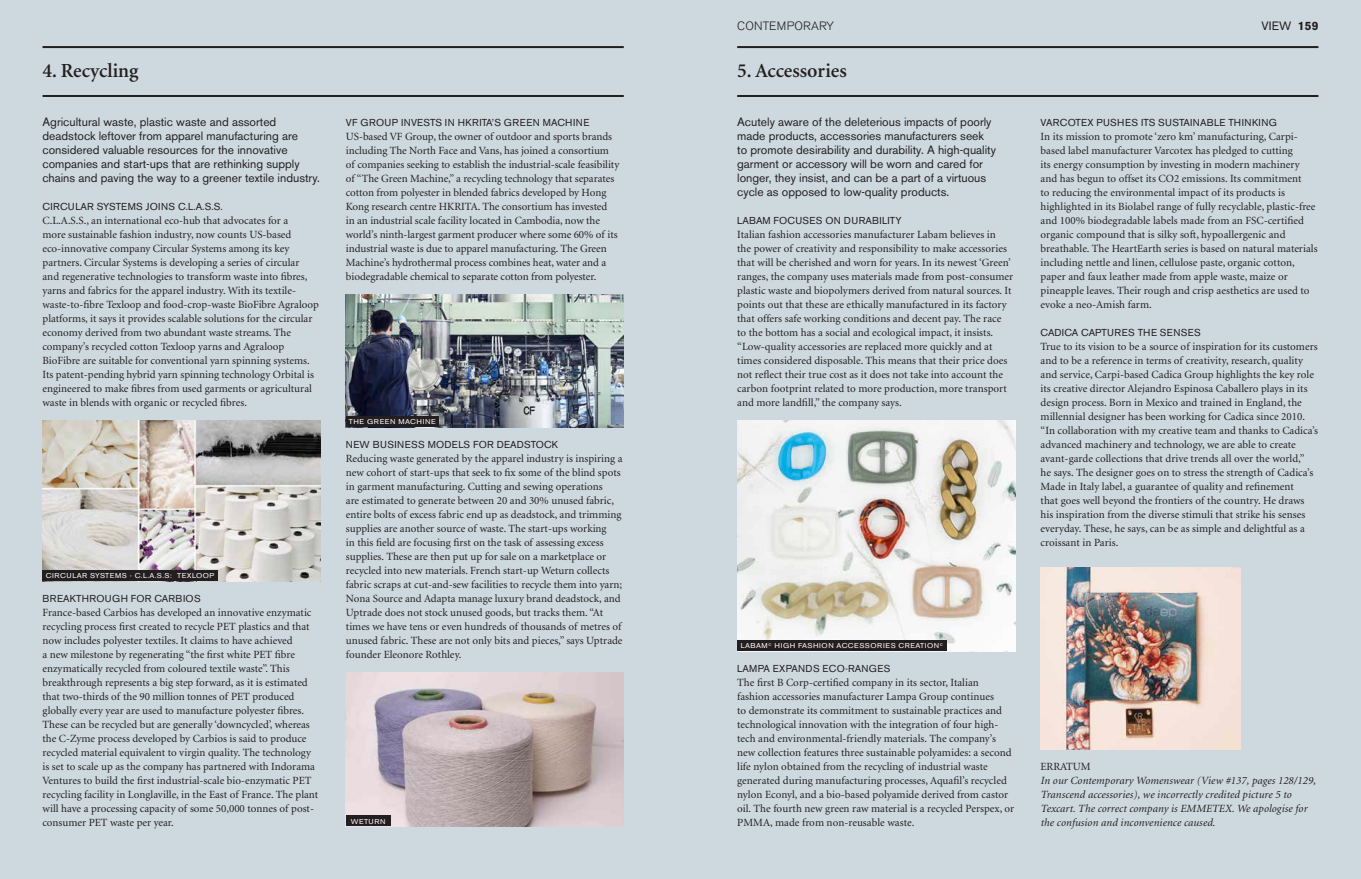
<style>
.page{position:relative;width:1361px;height:879px;background:#ced8df}
.page>*{position:absolute;margin:0;border:0;box-sizing:border-box;transform-origin:0 0}
.t1{font:600 20px "Minion";color:#231f20}
.t2{font:12px/14px "Akzidenz Grotesk BE";color:#231f20}
.t3{font:300 12px "Akzidenz Grotesk BE";letter-spacing:.02em;color:#231f20}
.t4{font:11px/14px "Minion";color:#231f20}
.t5{font:italic 11px/14px "Minion";letter-spacing:.01em;color:#231f20}
.t6{font:10px "Akzidenz Grotesk BE";letter-spacing:.03em;color:#231f20}
.t7{font:7px "Akzidenz Grotesk BE";letter-spacing:.07em;color:#fff;scale:1.09 1}
.t8{font:7px "Akzidenz Grotesk BE";letter-spacing:.09em;color:#fff;scale:1.09 1}
.s1{font-weight:700}
</style>
<div class="page">
<hr style="left:43px;top:46px;width:581px;height:2px;background:#231f20">
<hr style="left:43px;top:95px;width:581px;height:2px;background:#231f20">
<hr style="left:737px;top:46px;width:581px;height:2px;background:#231f20">
<hr style="left:737px;top:95px;width:581px;height:2px;background:#231f20">
<img style="left:346px;top:672px;width:278px;height:154px">
<div style="left:346px;top:815px;width:44px;height:11px;background:#231f20"></div>
<img style="left:43px;top:420px;width:277px;height:161px">
<div style="left:43px;top:570px;width:175px;height:11px;background:#231f20"></div>
<img style="left:346px;top:294px;width:278px;height:133px">
<div style="left:346px;top:416px;width:93px;height:11px;background:#231f20"></div>
<img style="left:737px;top:420px;width:278px;height:231px">
<div style="left:737px;top:640px;width:210px;height:11px;background:#231f20"></div>
<img style="left:1040px;top:567px;width:200px;height:182px">
<h1 class="t1" style="left:43px;top:60px;width:97px">4. Recycling</h1>
<p class="t2" style="left:43px;top:115px;width:279px">Agricultural waste, plastic waste and assorted deadstock leftover from apparel manufacturing are considered valuable resources for the innovative companies and start-ups that are rethinking supply chains and paving the way to a greener textile industry.</p>
<p class="t6" style="left:43px;top:201px;width:182px">CIRCULAR SYSTEMS JOINS C.L.A.S.S.</p>
<p class="t4" style="left:43px;top:214px;width:278px">C.L.A.S.S., an international eco-hub that advocates for a<br>more sustainable fashion industry, now counts US-based eco-innovative company Circular Systems among its key partners. Circular Systems is developing a series of circular<br>and regenerative technologies to transform waste into fibres, yarns and fabrics for the apparel industry. With its textile&shy;waste-to-fibre Texloop and food-crop-waste BioFibre Agraloop platforms, it says it provides scalable solutions for the circular economy derived from two abundant waste streams. The company’s recycled cotton Texloop yarns and Agraloop BioFibre are suitable for conventional yarn spinning systems.<br>Its patent-pending hybrid yarn spinning technology Orbital is engineered to make fibres from used garments or agricultural waste in blends with organic or recycled fibres.</p>
<p class="t7" style="left:46px;top:572px;width:156px">CIRCULAR SYSTEMS - C.L.A.S.S: TEXLOOP</p>
<p class="t6" style="left:43px;top:593px;width:160px">BREAKTHROUGH FOR CARBIOS</p>
<p class="t4" style="left:43px;top:606px;width:277px">France-based Carbios has developed an innovative enzymatic recycling process first created to recycle PET plastics and that now includes polyester textiles. It claims to have achieved<br>a new milestone by regenerating “the first white PET fibre enzymatically recycled from coloured textile waste”. This breakthrough represents a big step forward, as it is estimated that two-thirds of the 90 million tonnes of PET produced globally every year are used to manufacture polyester fibres.<br>These can be recycled but are generally ‘downcycled’, whereas the C-Zyme process developed by Carbios is said to produce recycled material equivalent to virgin quality. The technology is set to scale up as the company has partnered with Indorama Ventures to build the first industrial-scale bio-enzymatic PET recycling facility in Longlaville, in the East of France. The plant will have a processing capacity of some 50,000 tonnes of post&shy;consumer PET waste per year.</p>
<p class="t6" style="left:346px;top:117px;width:245px">VF GROUP INVESTS IN HKRITA’S GREEN MACHINE</p>
<p class="t4" style="left:346px;top:130px;width:275px">US-based VF Group, the owner of outdoor and sports brands including The North Face and Vans, has joined a consortium of companies seeking to establish the industrial-scale feasibility of “The Green Machine,” a recycling technology that separates cotton from polyester in blended fabrics developed by Hong Kong research centre HKRITA. The consortium has invested<br>in an industrial scale facility located in Cambodia, now the world’s ninth-largest garment producer where some 60% of its industrial waste is due to apparel manufacturing. The Green Machine’s hydrothermal process combines heat, water and a biodegradable chemical to separate cotton from polyester.</p>
<p class="t8" style="left:349px;top:418px;width:81px">THE GREEN MACHINE</p>
<p class="t6" style="left:346px;top:439px;width:214px">NEW BUSINESS MODELS FOR DEADSTOCK</p>
<p class="t4" style="left:346px;top:452px;width:278px">Reducing waste generated by the apparel industry is inspiring a new cohort of start-ups that seek to fix some of the blind spots in garment manufacturing. Cutting and sewing operations<br>are estimated to generate between 20 and 30% unused fabric, entire bolts of excess fabric end up as deadstock, and trimming supplies are another source of waste. The start-ups working<br>in this field are focusing first on the task of assessing excess supplies. These are then put up for sale on a marketplace or recycled into new materials. French start-up Weturn collects fabric scraps at cut-and-sew facilities to recycle them into yarn; Nona Source and Adapta manage luxury brand deadstock, and Uptrade does not stock unused goods, but tracks them. “At times we have tens or even hundreds of thousands of metres of unused fabric. These are not only bits and pieces,” says Uptrade founder Eleonore Rothley.</p>
<p class="t7" style="left:351px;top:817px;width:34px">WETURN</p>
<p class="t3" style="left:737px;top:19px;width:98px">CONTEMPORARY</p>
<p class="t2" style="left:1261px;top:19px;width:58px">VIEW <span class="s1">159</span></p>
<h1 class="t1" style="left:737px;top:60px;width:111px">5. Accessories</h1>
<p class="t2" style="left:737px;top:115px;width:260px">Acutely aware of the deleterious impacts of poorly made products, accessories manufacturers seek to promote desirability and durability. A high-quality garment or accessory will be worn and cared for longer, they insist, and can be a part of a virtuous cycle as opposed to low-quality products.</p>
<p class="t6" style="left:737px;top:215px;width:166px">LABAM FOCUSES ON DURABILITY</p>
<p class="t4" style="left:737px;top:228px;width:277px">Italian fashion accessories manufacturer Labam believes in<br>the power of creativity and responsibility to make accessories that will be cherished and worn for years. In its newest ‘Green’ ranges, the company uses materials made from post-consumer plastic waste and biopolymers derived from natural sources. It points out that these are ethically manufactured in its factory that offers safe working conditions and decent pay. The race to the bottom has a social and ecological impact, it insists. “Low-quality accessories are replaced more quickly and at times considered disposable. This means that their price does not reflect their true cost as it does not take into account the carbon footprint related to more production, more transport and more landfill,” the company says.</p>
<p class="t6" style="left:1040px;top:117px;width:238px">VARCOTEX PUSHES ITS SUSTAINABLE THINKING</p>
<p class="t4" style="left:1040px;top:130px;width:278px">In its mission to promote ‘zero km’ manufacturing, Carpi&shy;based label manufacturer Varcotex has pledged to cutting<br>its energy consumption by investing in modern machinery and has begun to offset its CO2 emissions. Its commitment<br>to reducing the environmental impact of its products is highlighted in its Biolabel range of fully recyclable, plastic-free and 100% biodegradable labels made from an FSC-certified organic compound that is silky soft, hypoallergenic and breathable. The HeartEarth series is based on natural materials including nettle and linen, cellulose paste, organic cotton, paper and faux leather made from apple waste, maize or pineapple leaves. Their rough and crisp aesthetics are used to evoke a neo-Amish farm.</p>
<p class="t6" style="left:1040px;top:327px;width:162px">CADICA CAPTURES THE SENSES</p>
<p class="t4" style="left:1040px;top:340px;width:279px">True to its vision to be a source of inspiration for its customers and to be a reference in terms of creativity, research, quality and service, Carpi-based Cadica Group highlights the key role its creative director Alejandro Espinosa Caballero plays in its design process. Born in Mexico and trained in England, the millennial designer has been working for Cadica since 2010. “In collaboration with my creative team and thanks to Cadica’s advanced machinery and technology, we are able to create avant-garde collections that drive trends all over the world,”<br>he says. The designer goes on to stress the strength of Cadica’s Made in Italy label, a guarantee of quality and refinement<br>that goes well beyond the frontiers of the country. He draws his inspiration from the diverse stimuli that strike his senses everyday. These, he says, can be as simple and delightful as a croissant in Paris.</p>
<p class="t7" style="left:741px;top:642px;width:187px">LABAM<sup>©</sup> HIGH FASHION ACCESSORIES CREATION<sup>©</sup></p>
<p class="t6" style="left:737px;top:663px;width:155px">LAMPA EXPANDS ECO-RANGES</p>
<p class="t4" style="left:737px;top:676px;width:279px">The first B Corp-certified company in its sector, Italian<br>fashion accessories manufacturer Lampa Group continues<br>to demonstrate its commitment to sustainable practices and technological innovation with the integration of four high&shy;tech and environmental-friendly materials. The company’s new collection features three sustainable polyamides: a second life nylon obtained from the recycling of industrial waste generated during manufacturing processes, Aquafil’s recycled nylon Econyl, and a bio-based polyamide derived from castor oil. The fourth new green raw material is a recycled Perspex, or PMMA, made from non-reusable waste.</p>
<p class="t4" style="left:1040px;top:760px;width:51px">ERRATUM</p>
<p class="t5" style="left:1040px;top:774px;width:277px">In our Contemporary Womenswear (View #137, pages 128/129, Transcend accessories), we incorrectly credited picture 5 to Texcart. The correct company is EMMETEX. We apologise for the confusion and inconvenience caused.</p>
</div>
